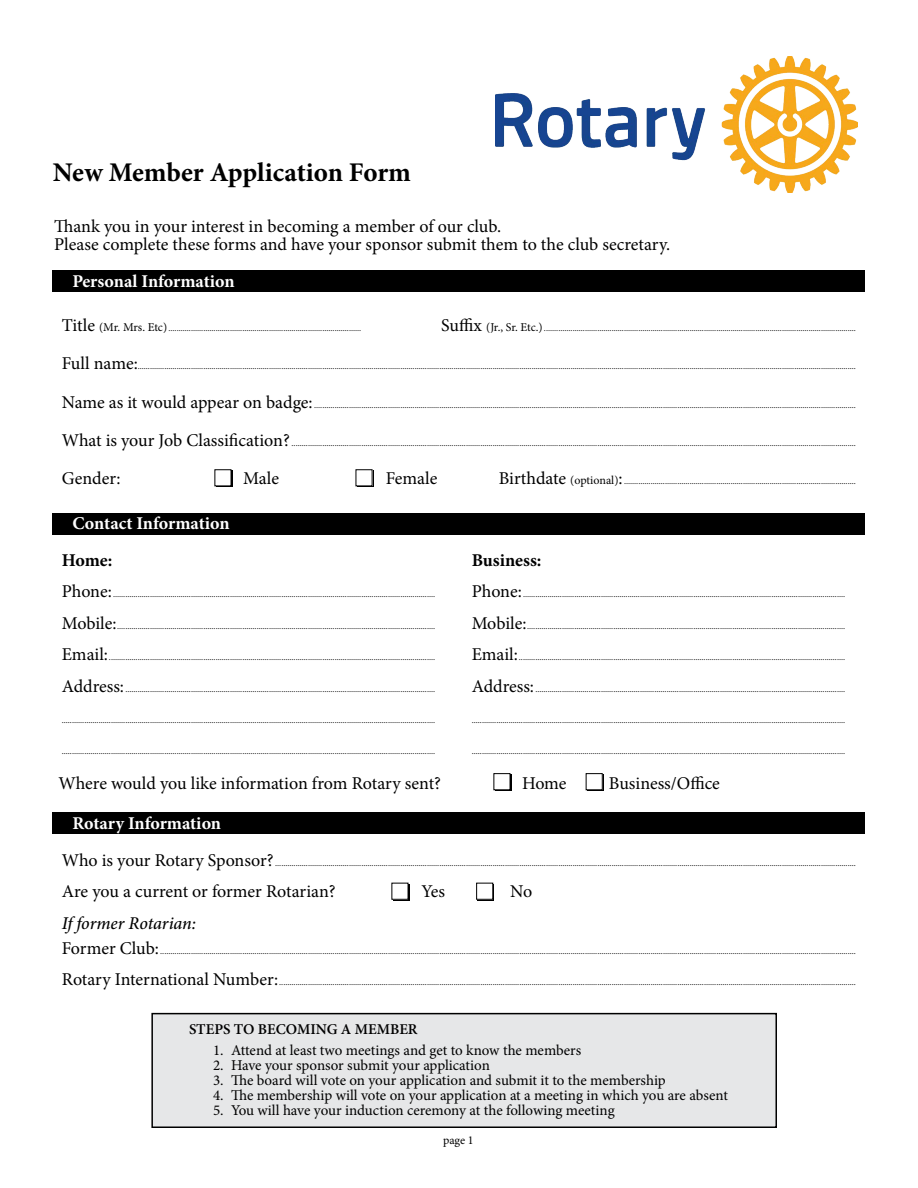
<style>
.page{position:relative;width:918px;height:1188px;background:#fff}
.page>*{position:absolute;margin:0;border:0;box-sizing:border-box;transform-origin:0 0}
.t1{font:700 27px "Minion Pro";letter-spacing:-.005em;color:#000}
.t2{font:18px/18px "Minion Pro";letter-spacing:-.005em;color:#000}
.t3{font:700 18px "Minion Pro";letter-spacing:-.005em;color:#fff}
.t4{font:italic 500 18px "Minion Pro";letter-spacing:-.01em;color:#000}
.t5{font:700 18px "Minion Pro";color:#000}
.t6{font:15px "Minion Pro";letter-spacing:-.005em;color:#000}
.t7{font:600 15px "Minion Pro";color:#000}
.t8{font:12px "Minion Pro";color:#000}
.t9{font:9px "Minion Pro";color:#000}
.s1{font-size:18px}
.s2{font-size:12px}
</style>
<div class="page">
<img style="left:495px;top:57px;width:363px;height:136px">
<div style="left:53px;top:271px;width:812px;height:21px;background:#000"></div>
<div style="left:53px;top:513px;width:812px;height:22px;background:#000"></div>
<div style="left:53px;top:812px;width:812px;height:22px;background:#000"></div>
<div style="left:216px;top:471px;width:16px;height:16px;background:#000"></div>
<div style="left:215px;top:470px;width:16px;height:16px;background:#fff"></div>
<div style="left:495px;top:775px;width:16px;height:16px;background:#000"></div>
<div style="left:494px;top:774px;width:16px;height:16px;background:#fff"></div>
<div style="left:494px;top:773px;width:16px;height:17px;border:1px solid #000"></div>
<div style="left:393px;top:884px;width:16px;height:16px;background:#000"></div>
<div style="left:392px;top:883px;width:16px;height:16px;background:#fff"></div>
<div style="left:392px;top:883px;width:16px;height:17px;border:1px solid #000"></div>
<div style="left:587px;top:775px;width:16px;height:16px;background:#000"></div>
<div style="left:586px;top:774px;width:16px;height:16px;background:#fff"></div>
<div style="left:586px;top:773px;width:17px;height:17px;border:1px solid #000"></div>
<div style="left:478px;top:884px;width:16px;height:16px;background:#000"></div>
<div style="left:477px;top:883px;width:16px;height:16px;background:#fff"></div>
<div style="left:476px;top:883px;width:17px;height:17px;border:1px solid #000"></div>
<svg style="left:357px;top:471px;width:16px;height:16px"></svg>
<div style="left:356px;top:470px;width:16px;height:16px;background:#fff"></div>
<div style="left:152px;top:1014px;width:624px;height:113px;background:#e6e7e8"></div>
<div style="left:151px;top:1013px;width:626px;height:115px;border:2px solid #000"></div>
<h1 class="t1" style="left:53px;top:153px;width:360px">New Member Application Form</h1>
<h2 class="t2" style="left:54px;top:217px;width:617px">Thank you in your interest in becoming a member of our club.<br>Please complete these forms and have your sponsor submit them to the club secretary.</h2>
<h2 class="t3" style="left:72px;top:269px;width:164px">Personal Information</h2>
<p class="t9" style="left:62px;top:322px;width:301px"><span class="s1">Title</span> <span class="s2">(Mr. Mrs. Etc)</span>..............................................................................................</p>
<p class="t9" style="left:441px;top:322px;width:416px"><span class="s1">Suffix</span> <span class="s2">(Jr., Sr. Etc.)</span>........................................................................................................................................................</p>
<p class="t9" style="left:62px;top:361px;width:796px"><span class="s1">Full name:</span>..............................................................................................................................................................................................................................................................................................................................................................</p>
<p class="t9" style="left:62px;top:399px;width:796px"><span class="s1">Name as it would appear on badge:</span> ........................................................................................................................................................................................................................................................................</p>
<p class="t9" style="left:62px;top:437px;width:796px"><span class="s1">What is your Job Classification?</span> ...................................................................................................................................................................................................................................................................................</p>
<h2 class="t2" style="left:62px;top:470px;width:60px">Gender:</h2>
<h2 class="t2" style="left:243px;top:470px;width:37px">Male</h2>
<h2 class="t2" style="left:386px;top:470px;width:53px">Female</h2>
<p class="t9" style="left:499px;top:475px;width:359px"><span class="s1">Birthdate</span> <span class="s2">(optional)</span><span class="s1">:</span>.................................................................................................................</p>
<h2 class="t3" style="left:72px;top:511px;width:159px">Contact Information</h2>
<h2 class="t5" style="left:62px;top:547px;width:52px">Home:</h2>
<p class="t9" style="left:62px;top:588px;width:375px"><span class="s1">Phone:</span>.............................................................................................................................................................</p>
<p class="t9" style="left:62px;top:620px;width:375px"><span class="s1">Mobile:</span>...........................................................................................................................................................</p>
<p class="t9" style="left:62px;top:651px;width:375px"><span class="s1">Email:</span>...............................................................................................................................................................</p>
<p class="t9" style="left:62px;top:683px;width:375px"><span class="s1">Address:</span>.......................................................................................................................................................</p>
<p class="t9" style="left:62px;top:714px;width:375px">......................................................................................................................................................................................</p>
<p class="t9" style="left:62px;top:745px;width:375px">......................................................................................................................................................................................</p>
<h2 class="t5" style="left:472px;top:547px;width:71px">Business:</h2>
<p class="t9" style="left:472px;top:588px;width:375px"><span class="s1">Phone:</span>.............................................................................................................................................................</p>
<p class="t9" style="left:472px;top:620px;width:375px"><span class="s1">Mobile:</span>...........................................................................................................................................................</p>
<p class="t9" style="left:472px;top:651px;width:375px"><span class="s1">Email:</span>...............................................................................................................................................................</p>
<p class="t9" style="left:472px;top:683px;width:375px"><span class="s1">Address:</span>.......................................................................................................................................................</p>
<p class="t9" style="left:472px;top:714px;width:375px">......................................................................................................................................................................................</p>
<p class="t9" style="left:472px;top:745px;width:375px">......................................................................................................................................................................................</p>
<h2 class="t2" style="left:58px;top:774px;width:384px">Where would you like information from Rotary sent?</h2>
<h2 class="t2" style="left:522px;top:774px;width:46px">Home</h2>
<h2 class="t2" style="left:609px;top:774px;width:112px">Business/Office</h2>
<h2 class="t3" style="left:72px;top:810px;width:150px">Rotary Information</h2>
<p class="t9" style="left:62px;top:857px;width:796px"><span class="s1">Who is your Rotary Sponsor?</span> ...........................................................................................................................................................................................................................................................................................</p>
<h2 class="t2" style="left:62px;top:883px;width:275px">Are you a current or former Rotarian?</h2>
<h2 class="t2" style="left:421px;top:883px;width:25px">Yes</h2>
<h2 class="t2" style="left:510px;top:883px;width:24px">No</h2>
<h2 class="t4" style="left:62px;top:911px;width:136px">If former Rotarian:</h2>
<p class="t9" style="left:62px;top:945px;width:796px"><span class="s1">Former Club:</span>...................................................................................................................................................................................................................................................................................................................................................</p>
<p class="t9" style="left:62px;top:976px;width:796px"><span class="s1">Rotary International Number:</span>.........................................................................................................................................................................................................................................................................................</p>
<h3 class="t7" style="left:189px;top:1018px;width:230px">STEPS TO BECOMING A MEMBER</h3>
<h3 class="t6" style="left:213px;top:1041px;width:370px">1. Attend at least two meetings and get to know the members</h3>
<h3 class="t6" style="left:213px;top:1056px;width:278px">2. Have your sponsor submit your application</h3>
<h3 class="t6" style="left:213px;top:1071px;width:454px">3. The board will vote on your application and submit it to the membership</h3>
<h3 class="t6" style="left:213px;top:1086px;width:517px">4. The membership will vote on your application at a meeting in which you are absent</h3>
<h3 class="t6" style="left:213px;top:1101px;width:403px">5. You will have your induction ceremony at the following meeting</h3>
<h3 class="t8" style="left:443px;top:1132px;width:32px">page 1</h3>
</div>
